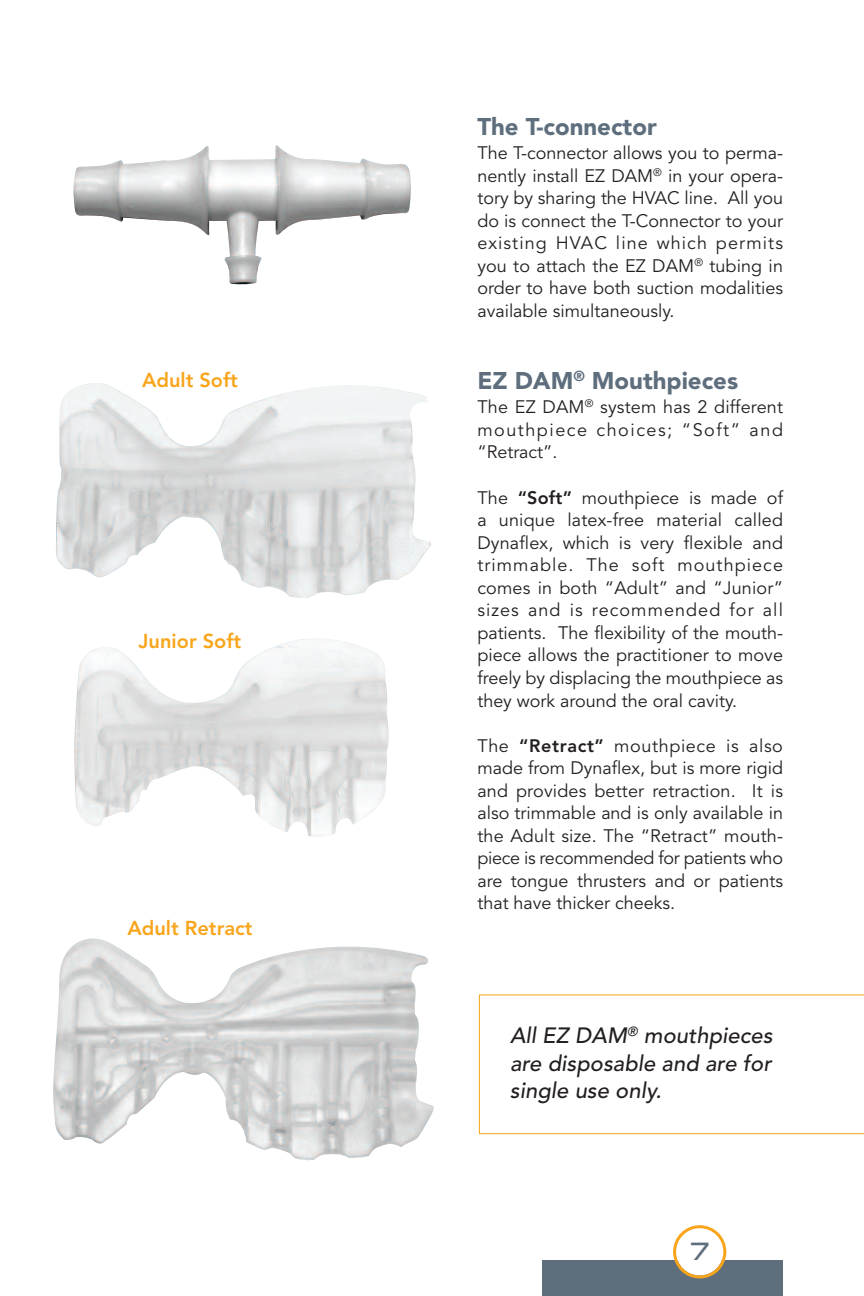
<style>
.page{position:relative;width:864px;height:1296px;background:#fff}
.page>*{position:absolute;margin:0;border:0;box-sizing:border-box;transform-origin:0 0}
.t1{font:900 24px "Avenir";color:#5e6e7d}
.t2{font:24px "Blair Md ITCTT Medium";color:#5e6e7d}
.t3{font:italic 500 22px/27.4px "Avenir";letter-spacing:.005em;color:#231f20;text-align:justify}
.t4{font:800 20px "Avenir";color:#f9a51b}
.t5{font:18px/22.6px "Avenir";color:#231f20;text-align:justify}
.s1{font-weight:800}
</style>
<div class="page">
<div style="left:542px;top:1261px;width:241px;height:35px;background:#5e6e7d"></div>
<svg style="left:673px;top:1225px;width:53px;height:53px"></svg>
<img style="left:56px;top:383px;width:375px;height:215px">
<img style="left:53px;top:938px;width:381px;height:223px">
<img style="left:74px;top:638px;width:315px;height:199px">
<svg style="left:479px;top:994px;width:385px;height:140px"></svg>
<img style="left:73px;top:145px;width:338px;height:140px">
<p class="t4" style="left:142px;top:372px;width:97px">Adult Soft</p>
<p class="t4" style="left:139px;top:633px;width:104px">Junior Soft</p>
<p class="t4" style="left:127px;top:920px;width:127px">Adult Retract</p>
<h1 class="t1" style="left:477px;top:117px;width:181px">The T-connector</h1>
<p class="t5" style="left:477px;top:143px;width:307px">The T-connector allows you to perma&shy;nently install EZ DAM<sup>®</sup> in your opera&shy;tory by sharing the HVAC line. All you do is connect the T-Connector to your existing HVAC line which permits you to attach the EZ DAM<sup>®</sup> tubing in order to have both suction modalities available simultaneously.</p>
<h1 class="t1" style="left:477px;top:371px;width:262px">EZ DAM<sup>®</sup> Mouthpieces</h1>
<p class="t5" style="left:477px;top:397px;width:307px">The EZ DAM<sup>®</sup> system has 2 different mouthpiece choices; “Soft” and “Retract”.</p>
<p class="t5" style="left:477px;top:487px;width:307px">The <span class="s1">“Soft”</span> mouthpiece is made of a unique latex-free material called Dynaflex, which is very flexible and trimmable. The soft mouthpiece comes in both “Adult” and “Junior” sizes and is recommended for all patients. The flexibility of the mouth&shy;piece allows the practitioner to move freely by displacing the mouthpiece as they work around the oral cavity.</p>
<p class="t5" style="left:477px;top:736px;width:307px">The <span class="s1">“Retract”</span> mouthpiece is also made from Dynaflex, but is more rigid and provides better retraction. It is also trimmable and is only available in the Adult size. The “Retract” mouth&shy;piece is recommended for patients who are tongue thrusters and or patients that have thicker cheeks.</p>
<p class="t3" style="left:510px;top:1024px;width:264px">All EZ DAM<sup>®</sup> mouthpieces are disposable and are for single use only.</p>
<h1 class="t2" style="left:691px;top:1232px;width:20px">7</h1>
</div>
